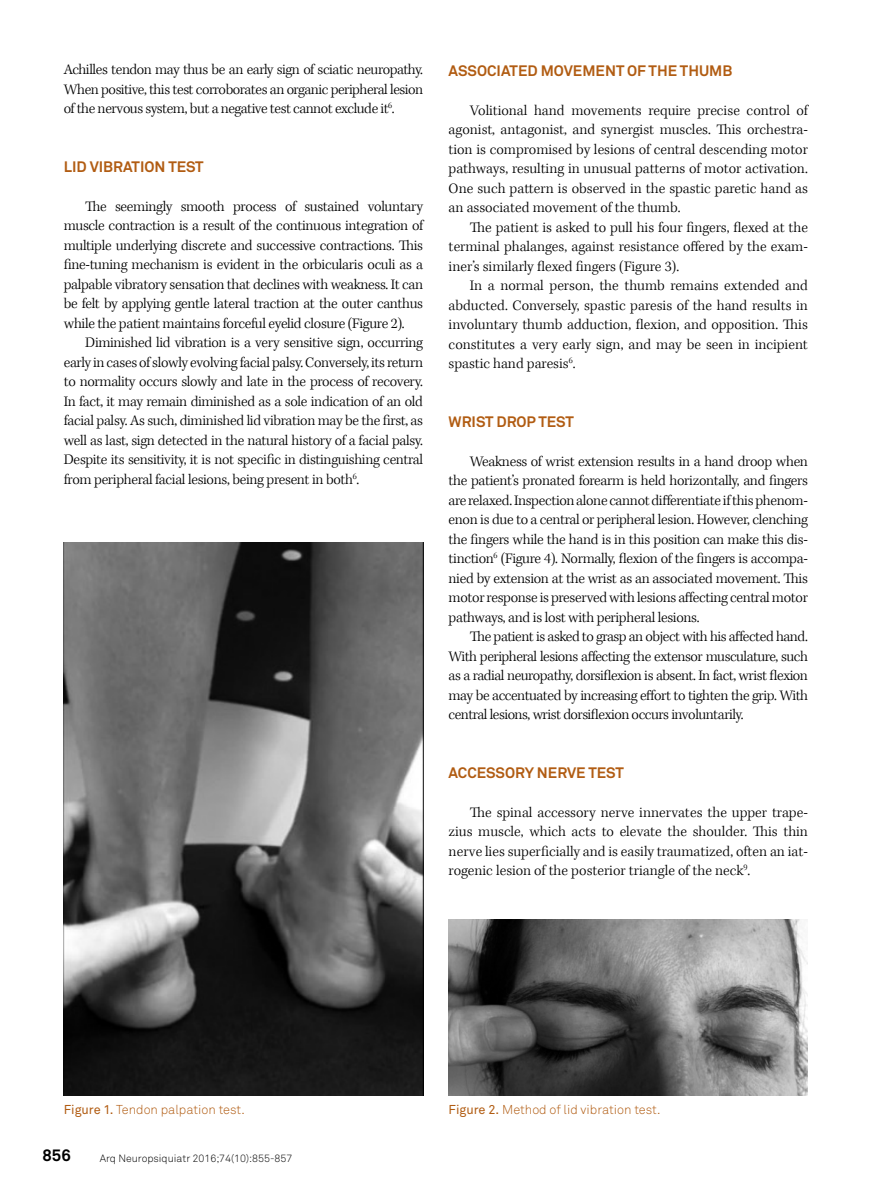
<style>
.page{position:relative;width:893px;height:1191px;background:#fff}
.page>*{position:absolute;margin:0;border:0;box-sizing:border-box;transform-origin:0 0}
.t1{font:700 16.5px "Akkurat Pro";color:#000}
.t2{font:300 15px/19.5px "Kepler Std";letter-spacing:-.015em;color:#000;text-align:justify}
.t3{font:700 15px "Akkurat Pro";color:#b15c12}
.t4{font:12.75px "Akkurat Light Pro";color:#b15c12}
.t5{font:10.5px "Akkurat Light Pro";color:#000}
.s1{font-family:"Akkurat Pro"}
</style>
<div class="page">
<img style="left:64px;top:543px;width:359px;height:553px">
<img style="left:449px;top:919px;width:359px;height:176px">
<p class="t2" style="left:64px;top:60px;width:361px">Achilles tendon may thus be an early sign of sciatic neuropathy.<br>When positive, this test corroborates an organic peripheral lesion of the nervous system, but a negative test cannot exclude it<sup>6</sup>.</p>
<p class="t3" style="left:64px;top:157px;width:141px">LID VIBRATION TEST</p>
<p class="t2" style="left:64px;top:197px;width:361px;text-indent:21px">The seemingly smooth process of sustained voluntary muscle contraction is a result of the continuous integration of multiple underlying discrete and successive contractions. This fine-tuning mechanism is evident in the orbicularis oculi as a palpable vibratory sensation that declines with weakness. It can be felt by applying gentle lateral traction at the outer canthus while the patient maintains forceful eyelid closure (Figure 2).</p>
<p class="t2" style="left:64px;top:333px;width:361px;text-indent:21px">Diminished lid vibration is a very sensitive sign, occurring early in cases of slowly evolving facial palsy. Conversely, its return to normality occurs slowly and late in the process of recovery.<br>In fact, it may remain diminished as a sole indication of an old facial palsy. As such, diminished lid vibration may be the first, as well as last, sign detected in the natural history of a facial palsy.<br>Despite its sensitivity, it is not specific in distinguishing central from peripheral facial lesions, being present in both<sup>6</sup>.</p>
<p class="t3" style="left:449px;top:61px;width:285px">ASSOCIATED MOVEMENT OF THE THUMB</p>
<p class="t2" style="left:449px;top:101px;width:361px;text-indent:21px">Volitional hand movements require precise control of agonist, antagonist, and synergist muscles. This orchestra&shy;tion is compromised by lesions of central descending motor pathways, resulting in unusual patterns of motor activation.<br>One such pattern is observed in the spastic paretic hand as an associated movement of the thumb.</p>
<p class="t2" style="left:449px;top:218px;width:361px;text-indent:21px">The patient is asked to pull his four fingers, flexed at the terminal phalanges, against resistance offered by the exam&shy;iner’s similarly flexed fingers (Figure 3).</p>
<p class="t2" style="left:449px;top:276px;width:361px;text-indent:21px">In a normal person, the thumb remains extended and abducted. Conversely, spastic paresis of the hand results in involuntary thumb adduction, flexion, and opposition. This constitutes a very early sign, and may be seen in incipient spastic hand paresis<sup>6</sup>.</p>
<p class="t3" style="left:449px;top:412px;width:127px">WRIST DROP TEST</p>
<p class="t2" style="left:449px;top:452px;width:361px;text-indent:21px">Weakness of wrist extension results in a hand droop when the patient’s pronated forearm is held horizontally, and fingers are relaxed. Inspection alone cannot differentiate if this phenom&shy;enon is due to a central or peripheral lesion. However, clenching the fingers while the hand is in this position can make this dis&shy;tinction<sup>6</sup> (Figure 4). Normally, flexion of the fingers is accompa&shy;nied by extension at the wrist as an associated movement. This motor response is preserved with lesions affecting central motor pathways, and is lost with peripheral lesions.</p>
<p class="t2" style="left:449px;top:627px;width:361px;text-indent:21px">The patient is asked to grasp an object with his affected hand.<br>With peripheral lesions affecting the extensor musculature, such as a radial neuropathy, dorsiflexion is absent. In fact, wrist flexion may be accentuated by increasing effort to tighten the grip. With central lesions, wrist dorsiflexion occurs involuntarily.</p>
<p class="t3" style="left:449px;top:763px;width:177px">ACCESSORY NERVE TEST</p>
<p class="t2" style="left:449px;top:803px;width:361px;text-indent:21px">The spinal accessory nerve innervates the upper trape&shy;zius muscle, which acts to elevate the shoulder. This thin nerve lies superficially and is easily traumatized, often an iat&shy;rogenic lesion of the posterior triangle of the neck<sup>9</sup>.</p>
<p class="t4" style="left:64px;top:1102px;width:183px"><span class="s1">Figure 1.</span> Tendon palpation test.</p>
<p class="t4" style="left:449px;top:1102px;width:213px"><span class="s1">Figure 2.</span> Method of lid vibration test.</p>
<p class="t1" style="left:43px;top:1145px;width:30px">856</p>
<p class="t5" style="left:100px;top:1151px;width:194px">Arq Neuropsiquiatr 2016;74(10):855-857</p>
</div>
